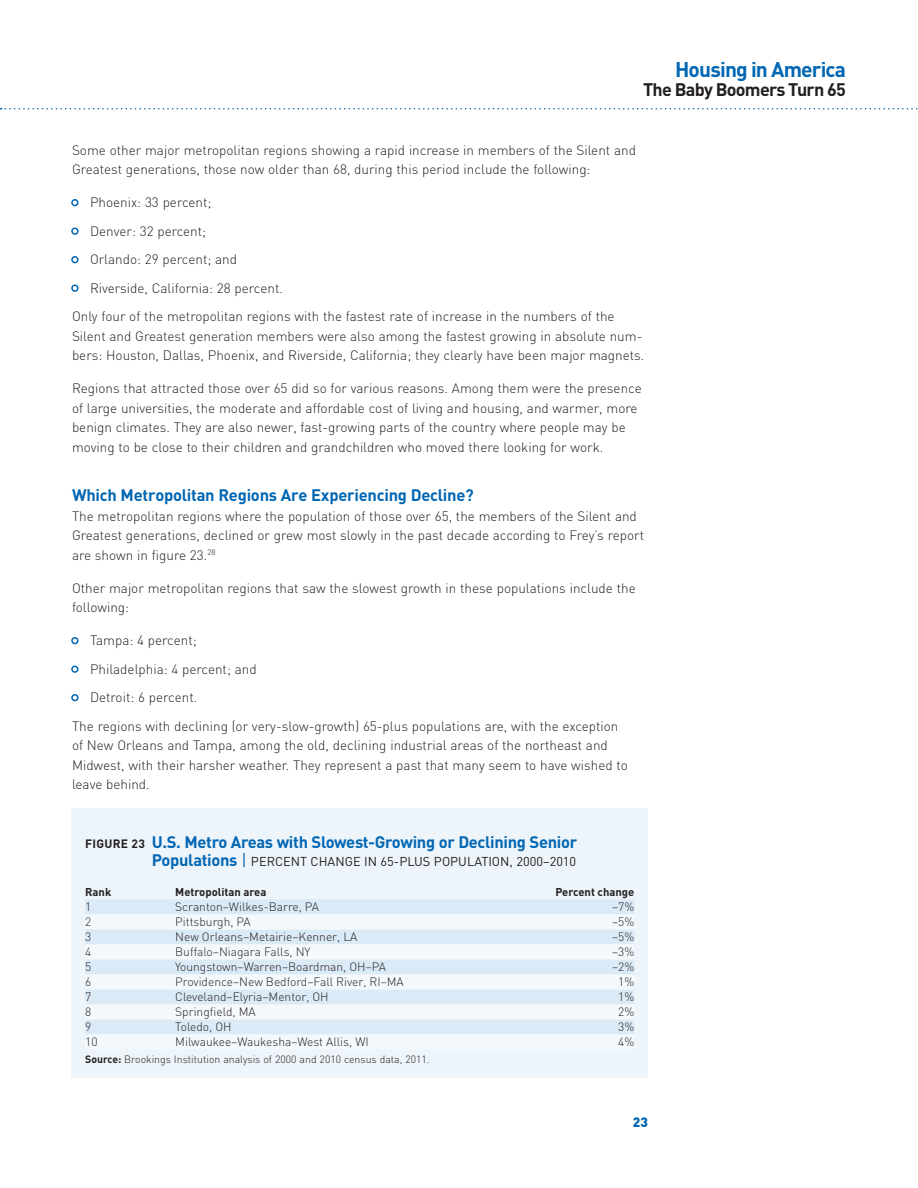
<style>
.page{position:relative;width:918px;height:1188px;background:#fff}
.page>*{position:absolute;margin:0;border:0;box-sizing:border-box;transform-origin:0 0}
.t1{font:700 21px "DIN";letter-spacing:-.04em;color:#0166b3}
.t2{font:700 18px "DIN";letter-spacing:-.04em;color:#231f20}
.t3{font:700 16.5px "DIN";letter-spacing:-.015em;color:#0166b3}
.t4{font:300 13.5px/19.5px "DIN";color:#231f20}
.t5{font:900 13.5px "DIN";color:#0166b3}
.t6{font:12.75px "DIN";color:#231f20}
.t7{font:300 12px "DIN";color:#231f20}
.t8{font:700 11.25px "DIN";color:#231f20}
.t9{font:300 10.5px "DIN";color:#231f20}
.s1{font-size:12px;color:#231f20}
.s2{font-weight:700;font-size:16.5px;color:#0166b3}
.s3{font-size:16.5px;color:#0166b3}
.s4{font-weight:700}
</style>
<div class="page">
<svg style="left:0;top:108px;width:918px;height:2px"></svg>
<div style="left:71px;top:199px;width:8px;height:7px;border:2px solid #0166b3;border-radius:50%"></div>
<div style="left:71px;top:228px;width:8px;height:7px;border:2px solid #0166b3;border-radius:50%"></div>
<div style="left:71px;top:256px;width:8px;height:7px;border:2px solid #0166b3;border-radius:50%"></div>
<div style="left:71px;top:285px;width:8px;height:7px;border:2px solid #0166b3;border-radius:50%"></div>
<div style="left:71px;top:637px;width:8px;height:7px;border:2px solid #0166b3;border-radius:50%"></div>
<div style="left:71px;top:666px;width:8px;height:7px;border:2px solid #0166b3;border-radius:50%"></div>
<div style="left:71px;top:694px;width:8px;height:7px;border:2px solid #0166b3;border-radius:50%"></div>
<div style="left:72px;top:808px;width:576px;height:270px;background:#edf4fa"></div>
<div style="left:85px;top:899px;width:549px;height:15px;background:#dbeaf7"></div>
<svg style="left:85px;top:930px;width:549px;height:104px;fill:#dbeaf7"></svg>
<h1 class="t1" style="left:675px;top:56px;width:172px">Housing in America</h1>
<h2 class="t2" style="left:643px;top:78px;width:204px">The Baby Boomers Turn 65</h2>
<p class="t4" style="left:72px;top:140px;width:566px">Some other major metropolitan regions showing a rapid increase in members of the Silent and<br>Greatest generations, those now older than 68, during this period include the following:</p>
<p class="t4" style="left:90px;top:193px;width:123px">Phoenix: 33 percent;</p>
<p class="t4" style="left:90px;top:221px;width:118px">Denver: 32 percent;</p>
<p class="t4" style="left:90px;top:250px;width:149px">Orlando: 29 percent; and</p>
<p class="t4" style="left:90px;top:278px;width:195px">Riverside, California: 28 percent.</p>
<p class="t4" style="left:72px;top:307px;width:544px">Only four of the metropolitan regions with the fastest rate of increase in the numbers of the</p>
<p class="t4" style="left:72px;top:326px;width:574px">Silent and Greatest generation members were also among the fastest growing in absolute num&shy;bers: Houston, Dallas, Phoenix, and Riverside, California; they clearly have been major magnets.</p>
<p class="t4" style="left:72px;top:379px;width:571px">Regions that attracted those over 65 did so for various reasons. Among them were the presence of large universities, the moderate and affordable cost of living and housing, and warmer, more benign climates. They are also newer, fast-growing parts of the country where people may be moving to be close to their children and grandchildren who moved there looking for work.</p>
<p class="t3" style="left:72px;top:485px;width:403px">Which Metropolitan Regions Are Experiencing Decline?</p>
<p class="t4" style="left:72px;top:506px;width:574px">The metropolitan regions where the population of those over 65, the members of the Silent and<br>Greatest generations, declined or grew most slowly in the past decade according to Frey’s report are shown in figure 23.<sup>28</sup></p>
<p class="t4" style="left:72px;top:578px;width:565px">Other major metropolitan regions that saw the slowest growth in these populations include the following:</p>
<p class="t4" style="left:90px;top:631px;width:108px">Tampa: 4 percent;</p>
<p class="t4" style="left:90px;top:659px;width:168px">Philadelphia: 4 percent; and</p>
<p class="t4" style="left:90px;top:688px;width:109px">Detroit: 6 percent.</p>
<p class="t4" style="left:72px;top:716px;width:548px">The regions with declining (or very-slow-growth) 65-plus populations are, with the exception</p>
<p class="t4" style="left:72px;top:736px;width:557px">of New Orleans and Tampa, among the old, declining industrial areas of the northeast and<br>Midwest, with their harsher weather. They represent a past that many seem to have wished to leave behind.</p>
<p class="t3" style="left:85px;top:832px;width:493px"><span class="s1">F IGURE 23</span> U.S. Metro Areas with Slowest-Growing or Declining Senior</p>
<p class="t6" style="left:152px;top:853px;width:426px"><span class="s2">Populations</span> <span class="s3">|</span> PERCENT CHANGE IN 65-PLUS POPULATION, 2000–2010</p>
<p class="t8" style="left:85px;top:885px;width:28px">Rank</p>
<p class="t8" style="left:175px;top:885px;width:93px">Metropolitan area</p>
<p class="t8" style="left:555px;top:885px;width:80px">Percent change</p>
<p class="t7" style="left:85px;top:899px;width:8px">1</p>
<p class="t7" style="left:175px;top:899px;width:145px">Scranton–Wilkes-Barre, PA</p>
<p class="t7" style="left:612px;top:899px;width:24px">–7%</p>
<p class="t7" style="left:85px;top:914px;width:8px">2</p>
<p class="t7" style="left:175px;top:914px;width:77px">Pittsburgh, PA</p>
<p class="t7" style="left:612px;top:914px;width:24px">–5%</p>
<p class="t7" style="left:85px;top:929px;width:8px">3</p>
<p class="t7" style="left:175px;top:929px;width:184px">New Orleans–Metairie–Kenner, LA</p>
<p class="t7" style="left:612px;top:929px;width:24px">–5%</p>
<p class="t7" style="left:85px;top:944px;width:8px">4</p>
<p class="t7" style="left:175px;top:944px;width:137px">Buffalo–Niagara Falls, NY</p>
<p class="t7" style="left:612px;top:944px;width:24px">–3%</p>
<p class="t7" style="left:85px;top:959px;width:8px">5</p>
<p class="t7" style="left:175px;top:959px;width:212px">Youngstown–Warren–Boardman, OH–PA</p>
<p class="t7" style="left:612px;top:959px;width:24px">–2%</p>
<p class="t7" style="left:85px;top:974px;width:8px">6</p>
<p class="t7" style="left:175px;top:974px;width:230px">Providence–New Bedford–Fall River, RI–MA</p>
<p class="t7" style="left:618px;top:974px;width:18px">1%</p>
<p class="t7" style="left:85px;top:989px;width:8px">7</p>
<p class="t7" style="left:175px;top:989px;width:155px">Cleveland–Elyria–Mentor, OH</p>
<p class="t7" style="left:618px;top:989px;width:18px">1%</p>
<p class="t7" style="left:85px;top:1004px;width:8px">8</p>
<p class="t7" style="left:175px;top:1004px;width:82px">Springfield, MA</p>
<p class="t7" style="left:618px;top:1004px;width:18px">2%</p>
<p class="t7" style="left:85px;top:1019px;width:8px">9</p>
<p class="t7" style="left:175px;top:1019px;width:58px">Toledo, OH</p>
<p class="t7" style="left:618px;top:1019px;width:18px">3%</p>
<p class="t7" style="left:85px;top:1034px;width:14px">10</p>
<p class="t7" style="left:175px;top:1034px;width:195px">Milwaukee–Waukesha–West Allis, WI</p>
<p class="t7" style="left:618px;top:1034px;width:18px">4%</p>
<p class="t9" style="left:85px;top:1052px;width:346px"><span class="s4">Source:</span> Brookings Institution analysis of 2000 and 2010 census data, 2011.</p>
<p class="t5" style="left:633px;top:1113px;width:17px">23</p>
</div>
